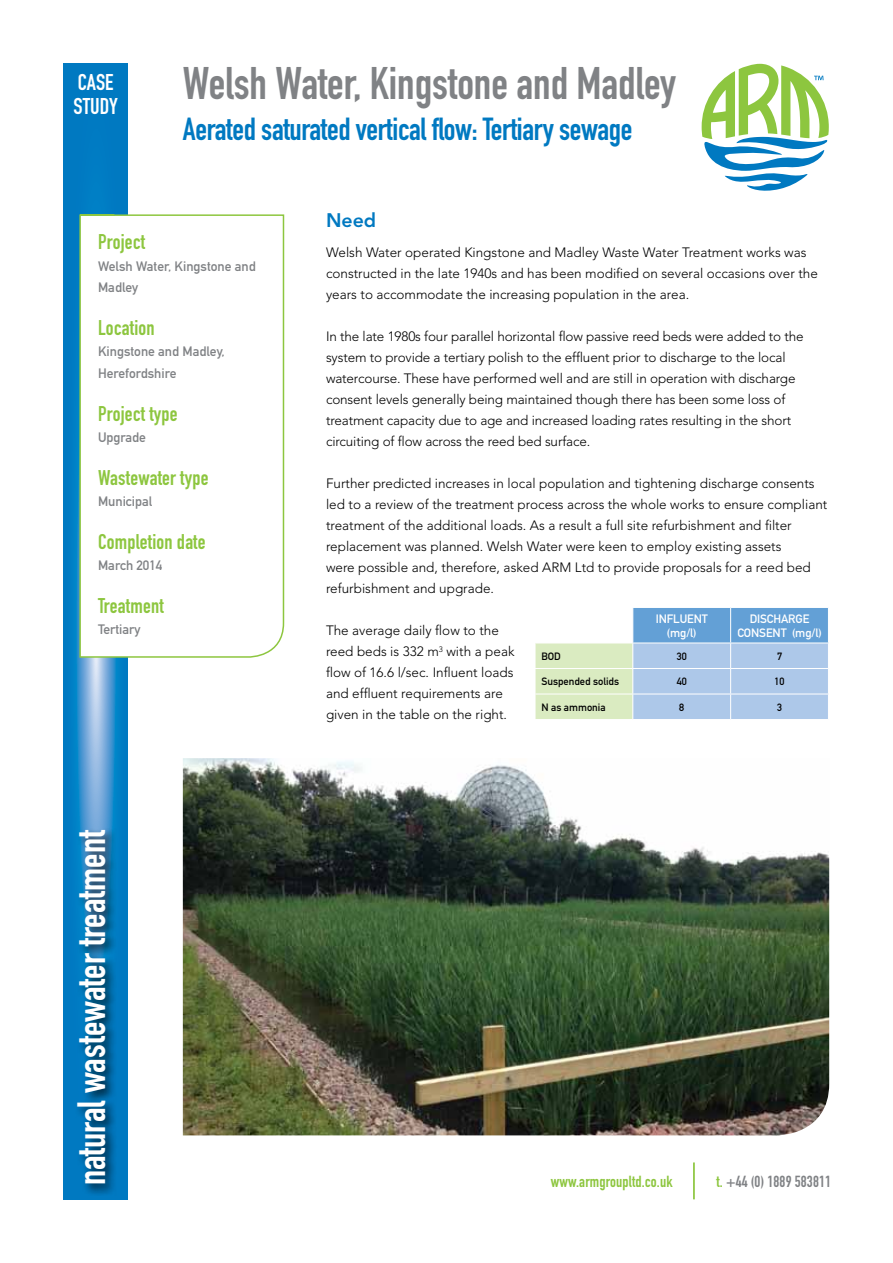
<style>
.page{position:relative;width:893px;height:1263px;background:#fff}
.page>*{position:absolute;margin:0;border:0;box-sizing:border-box;transform-origin:0 0}
.t1{font:45px "DIN Engschrift";color:#808285}
.t2{font:39px "DIN Engschrift";color:#fff}
.t3{font:31.5px "DIN Engschrift";letter-spacing:-.01em;color:#0079c1}
.t4{font:22.5px/24px "DIN Engschrift";color:#fff}
.t5{font:21px "DIN Engschrift";letter-spacing:.01em;color:#8dc63f}
.t6{font:800 19.5px "Avenir";color:#0079c1}
.t7{font:15.9px "DIN Engschrift";letter-spacing:.01em;color:#8dc63f}
.t8{font:15.9px "DIN Engschrift";letter-spacing:.01em;color:#808285}
.t9{font:300 13.5px/21px "Avenir";color:#000}
.t10{font:13.5px/21.8px "DIN Mittelschrift";color:#808285}
.t11{font:12px/13.5px "DIN Mittelschrift";letter-spacing:-.01em;color:#fff;text-align:center}
.t12{font:10.5px "DIN Mittelschrift";color:#000}
.s1{color:#8dc63f}
</style>
<div class="page">
<svg style="left:64px;top:64px;width:64px;height:1135px;background:#1383c6"></svg>
<hr style="left:693px;top:1162px;width:2px;height:37px;background:#8dc63f">
<svg style="left:79px;top:214px;width:206px;height:444px"></svg>
<div style="left:74px;top:827px;width:44px;height:369px;background:#000;opacity:.75"></div>
<svg style="left:702px;top:64px;width:127px;height:127px"></svg>
<img style="left:183px;top:758px;width:646px;height:377px">
<svg style="left:535px;top:607px;width:294px;height:112px;background:#b3cfdf"></svg>
<h3 class="t4" style="left:74px;top:70px;width:46px">CASE<br>STUDY</h3>
<h1 class="t1" style="left:183px;top:57px;width:495px">Welsh Water, Kingstone and Madley</h1>
<h3 class="t3" style="left:183px;top:110px;width:451px">Aerated saturated vertical flow: Tertiary sewage</h3>
<h3 class="t6" style="left:326px;top:209px;width:52px">Need</h3>
<p class="t9" style="left:326px;top:242px;width:493px">Welsh Water operated Kingstone and Madley Waste Water Treatment works was constructed in the late 1940s and has been modified on several occasions over the years to accommodate the increasing population in the area.</p>
<p class="t9" style="left:326px;top:326px;width:479px">In the late 1980s four parallel horizontal flow passive reed beds were added to the system to provide a tertiary polish to the effluent prior to discharge to the local watercourse. These have performed well and are still in operation with discharge consent levels generally being maintained though there has been some loss of treatment capacity due to age and increased loading rates resulting in the short circuiting of flow across the reed bed surface.</p>
<p class="t9" style="left:326px;top:473px;width:503px">Further predicted increases in local population and tightening discharge consents led to a review of the treatment process across the whole works to ensure compliant treatment of the additional loads. As a result a full site refurbishment and filter replacement was planned. Welsh Water were keen to employ existing assets<br>were possible and, therefore, asked ARM Ltd to provide proposals for a reed bed refurbishment and upgrade.</p>
<p class="t9" style="left:326px;top:620px;width:190px">The average daily flow to the reed beds is 332 m<sup>3</sup> with a peak flow of 16.6 l/sec. Influent loads and effluent requirements are given in the table on the right.</p>
<h3 class="t5" style="left:98px;top:229px;width:49px">Project</h3>
<p class="t10" style="left:98px;top:255px;width:159px">Welsh Water, Kingstone and<br>Madley</p>
<h3 class="t5" style="left:98px;top:315px;width:58px">Location</h3>
<p class="t10" style="left:98px;top:341px;width:128px">Kingstone and Madley,<br>Herefordshire</p>
<h3 class="t5" style="left:98px;top:401px;width:81px">Project type</h3>
<p class="t10" style="left:98px;top:427px;width:50px">Upgrade</p>
<h3 class="t5" style="left:98px;top:465px;width:112px">Wastewater type</h3>
<p class="t10" style="left:98px;top:491px;width:56px">Municipal</p>
<h3 class="t5" style="left:98px;top:529px;width:109px">Completion date</h3>
<p class="t10" style="left:98px;top:555px;width:66px">March 2014</p>
<h3 class="t5" style="left:98px;top:593px;width:67px">Treatment</h3>
<p class="t10" style="left:98px;top:619px;width:44px">Tertiary</p>
<p class="t11" style="left:656px;top:612px;width:51px">Influent (mg/l)</p>
<p class="t11" style="left:737px;top:612px;width:86px">Discharge consent (mg/l)</p>
<p class="t12" style="left:541px;top:650px;width:21px">BOD</p>
<p class="t12" style="left:677px;top:650px;width:12px">30</p>
<p class="t12" style="left:777px;top:650px;width:7px">7</p>
<p class="t12" style="left:541px;top:675px;width:79px">Suspended solids</p>
<p class="t12" style="left:677px;top:675px;width:12px">40</p>
<p class="t12" style="left:774px;top:675px;width:12px">10</p>
<p class="t12" style="left:541px;top:701px;width:66px">N as ammonia</p>
<p class="t12" style="left:679px;top:701px;width:7px">8</p>
<p class="t12" style="left:777px;top:701px;width:7px">3</p>
<h2 class="t2" style="left:69px;top:1185px;width:357px;rotate:-90deg">natural wastewater treatment</h2>
<p class="t7" style="left:551px;top:1172px;width:123px">www.armgroupltd.co.uk</p>
<p class="t8" style="left:716px;top:1172px;width:116px"><span class="s1">t.</span> +44 (0) 1889 583811</p>
</div>
